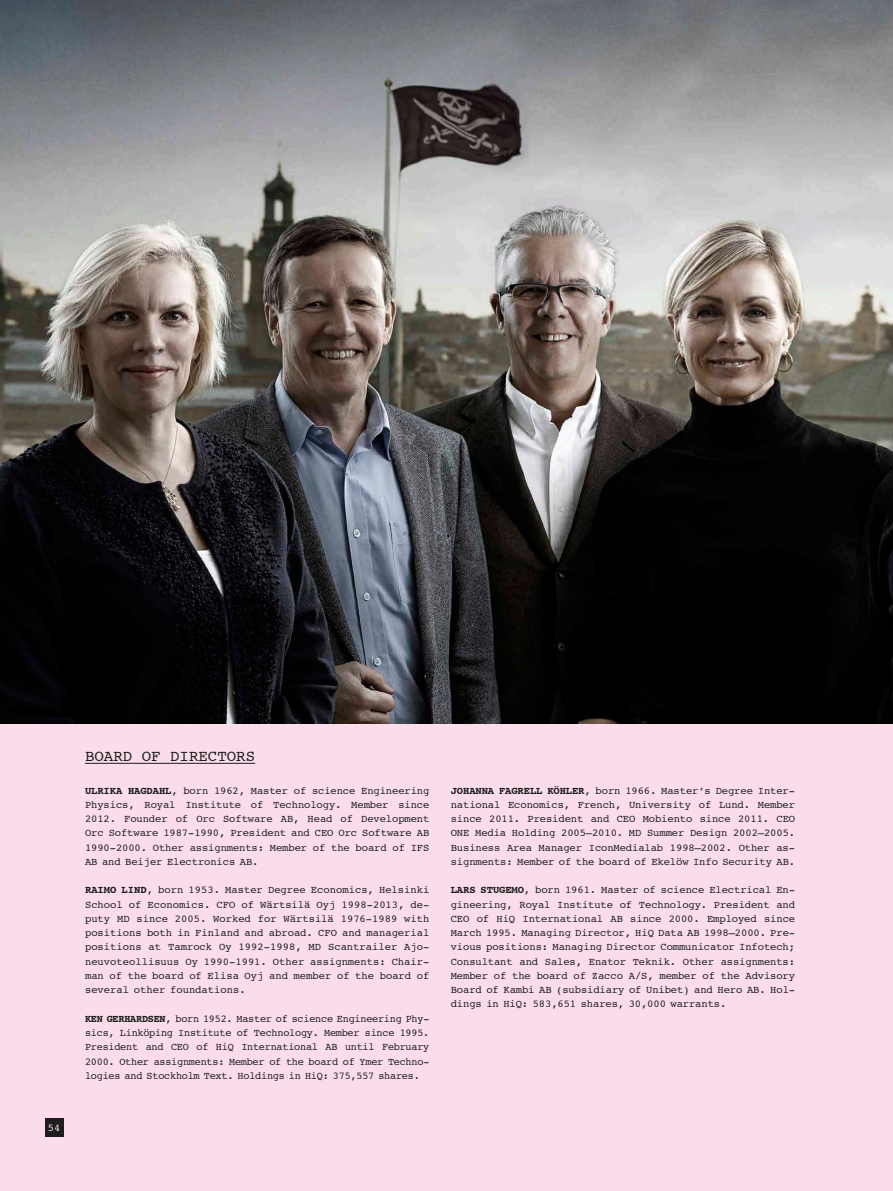
<style>
.page{position:relative;width:893px;height:1191px;background:#fadceb}
.page>*{position:absolute;margin:0;border:0;box-sizing:border-box;transform-origin:0 0}
.t1{font:15.75px "Courier";color:#1d1d1b}
.t2{font:10.5px/14.2px "Courier";letter-spacing:-.01em;color:#1d1d1b;text-align:justify}
.t3{font:10.5px "Courier";color:#fbe0ee}
.s1{font-weight:700}
</style>
<div class="page">
<div style="left:45px;top:1118px;width:18px;height:19px;background:#1d1d1b"></div>
<hr style="left:85px;top:763px;width:170px;height:1px;background:#1d1d1b">
<img style="left:0;top:0;width:893px;height:724px">
<p class="t3" style="left:48px;top:1119px;width:14px">54</p>
<h1 class="t1" style="left:85px;top:743px;width:172px">BOARD OF DIRECTORS</h1>
<p class="t2" style="left:85px;top:783px;width:346px"><span class="s1">ULRIKA HAGDAHL</span>, born 1962, Master of science Engineering Physics, Royal Institute of Technology. Member since 2012. Founder of Orc Software AB, Head of Development Orc Software 1987-1990, President and CEO Orc Software AB 1990-2000. Other assignments: Member of the board of IFS AB and Beijer Electronics AB.</p>
<p class="t2" style="left:85px;top:882px;width:346px"><span class="s1">RAIMO LIND</span>, born 1953. Master Degree Economics, Helsinki School of Economics. CFO of Wärtsilä Oyj 1998-2013, de&shy;puty MD since 2005. Worked for Wärtsilä 1976-1989 with positions both in Finland and abroad. CFO and managerial positions at Tamrock Oy 1992-1998, MD Scantrailer Ajo&shy;neuvoteollisuus Oy 1990-1991. Other assignments: Chair&shy;man of the board of Elisa Oyj and member of the board of several other foundations.</p>
<p class="t2" style="left:85px;top:1011px;width:346px"><span class="s1">KEN GERHARDSEN</span>, born 1952. Master of science Engineering Phy&shy;sics, Linköping Institute of Technology. Member since 1995.<br>President and CEO of HiQ International AB until February 2000. Other assignments: Member of the board of Ymer Techno&shy;logies and Stockholm Text. Holdings in HiQ: 375,557 shares.</p>
<p class="t2" style="left:451px;top:783px;width:346px"><span class="s1">JOHANNA FAGRELL KÖHLER</span>, born 1966. Master’s Degree Inter&shy;national Economics, French, University of Lund. Member since 2011. President and CEO Mobiento since 2011. CEO ONE Media Holding 2005–2010. MD Summer Design 2002–2005.<br>Business Area Manager IconMedialab 1998–2002. Other as&shy;signments: Member of the board of Ekelöw Info Security AB.</p>
<p class="t2" style="left:451px;top:882px;width:346px"><span class="s1">LARS STUGEMO</span>, born 1961. Master of science Electrical En&shy;gineering, Royal Institute of Technology. President and CEO of HiQ International AB since 2000. Employed since March 1995. Managing Director, HiQ Data AB 1998–2000. Pre&shy;vious positions: Managing Director Communicator Infotech; Consultant and Sales, Enator Teknik. Other assignments:<br>Member of the board of Zacco A/S, member of the Advisory Board of Kambi AB (subsidiary of Unibet) and Hero AB. Hol&shy;dings in HiQ: 583,651 shares, 30,000 warrants.</p>
</div>
